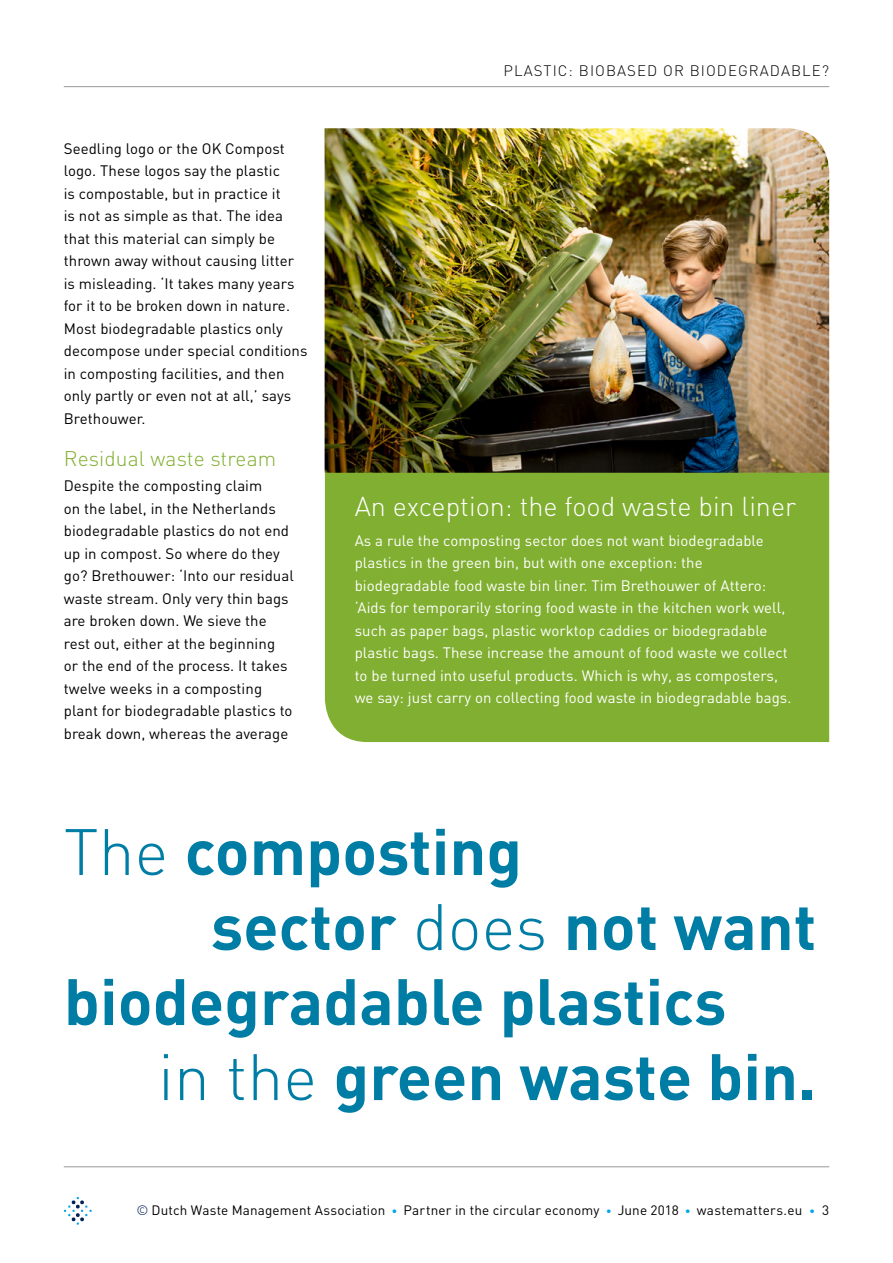
<style>
.page{position:relative;width:893px;height:1263px;background:#fff}
.page>*{position:absolute;margin:0;border:0;box-sizing:border-box;transform-origin:0 0}
.t1{font:700 64.5px "DIN";color:#007da5}
.t2{font:300 27px "DIN";color:#fff}
.t3{font:300 21px "DIN";letter-spacing:.005em;color:#81af31}
.t4{font:15px/22.5px "DIN";letter-spacing:.005em;color:#000}
.t5{font:15px/22.5px "DIN";letter-spacing:.005em;color:#fff}
.t6{font:300 15px "DIN";letter-spacing:.07em;color:#000}
.t7{font:13.5px "DIN";letter-spacing:.015em;color:#000}
.s1{font-weight:300}
.s2{font-weight:300;color:#025}
.s3{font-weight:300;font-size:11.25px;color:#00a6eb}
</style>
<div class="page">
<hr style="left:64px;top:1166px;width:765px;height:1px;background:#98989c">
<svg style="left:64px;top:1197px;width:28px;height:28px"></svg>
<hr style="left:64px;top:86px;width:765px;height:1px;background:#98989c">
<div style="left:325px;top:473px;width:504px;height:269px;background:#81af31"></div>
<img style="left:325px;top:128px;width:504px;height:345px">
<p class="t4" style="left:64px;top:137px;width:245px">Seedling logo or the OK Compost logo. These logos say the plastic<br>is compostable, but in practice it<br>is not as simple as that. The idea that this material can simply be thrown away without causing litter is misleading. ‘It takes many years for it to be broken down in nature.<br>Most biodegradable plastics only decompose under special conditions in composting facilities, and then only partly or even not at all,’ says<br>Brethouwer.</p>
<h3 class="t3" style="left:64px;top:445px;width:214px">Residual waste stream</h3>
<p class="t4" style="left:64px;top:474px;width:232px">Despite the composting claim<br>on the label, in the Netherlands biodegradable plastics do not end up in compost. So where do they go? Brethouwer: ‘Into our residual waste stream. Only very thin bags are broken down. We sieve the rest out, either at the beginning<br>or the end of the process. It takes twelve weeks in a composting plant for biodegradable plastics to break down, whereas the average</p>
<p class="t6" style="left:503px;top:61px;width:327px">PLASTIC: BIOBASED OR BIODEGRADABLE?</p>
<h2 class="t2" style="left:355px;top:489px;width:443px">An exception: the food waste bin liner</h2>
<p class="t5" style="left:355px;top:529px;width:438px">As a rule the composting sector does not want biodegradable plastics in the green bin, but with one exception: the biodegradable food waste bin liner. Tim Brethouwer of Attero: ‘Aids for temporarily storing food waste in the kitchen work well, such as paper bags, plastic worktop caddies or biodegradable plastic bags. These increase the amount of food waste we collect to be turned into useful products. Which is why, as composters, we say: just carry on collecting food waste in biodegradable bags.</p>
<h1 class="t1" style="left:64px;top:809px;width:460px"><span class="s1">The</span> composting</h1>
<h1 class="t1" style="left:211px;top:884px;width:607px">sector <span class="s1">does</span> not want</h1>
<h1 class="t1" style="left:64px;top:959px;width:664px">biodegradable plastics</h1>
<h1 class="t1" style="left:158px;top:1034px;width:660px"><span class="s1">in the</span> green waste bin.</h1>
<p class="t7" style="left:137px;top:1202px;width:694px"><span class="s2">©</span> Dutch Waste Management Association <span class="s3">•</span> Partner in the circular economy <span class="s3">•</span> June 2018 <span class="s3">•</span> wastematters.eu <span class="s3">•</span> 3</p>
</div>
